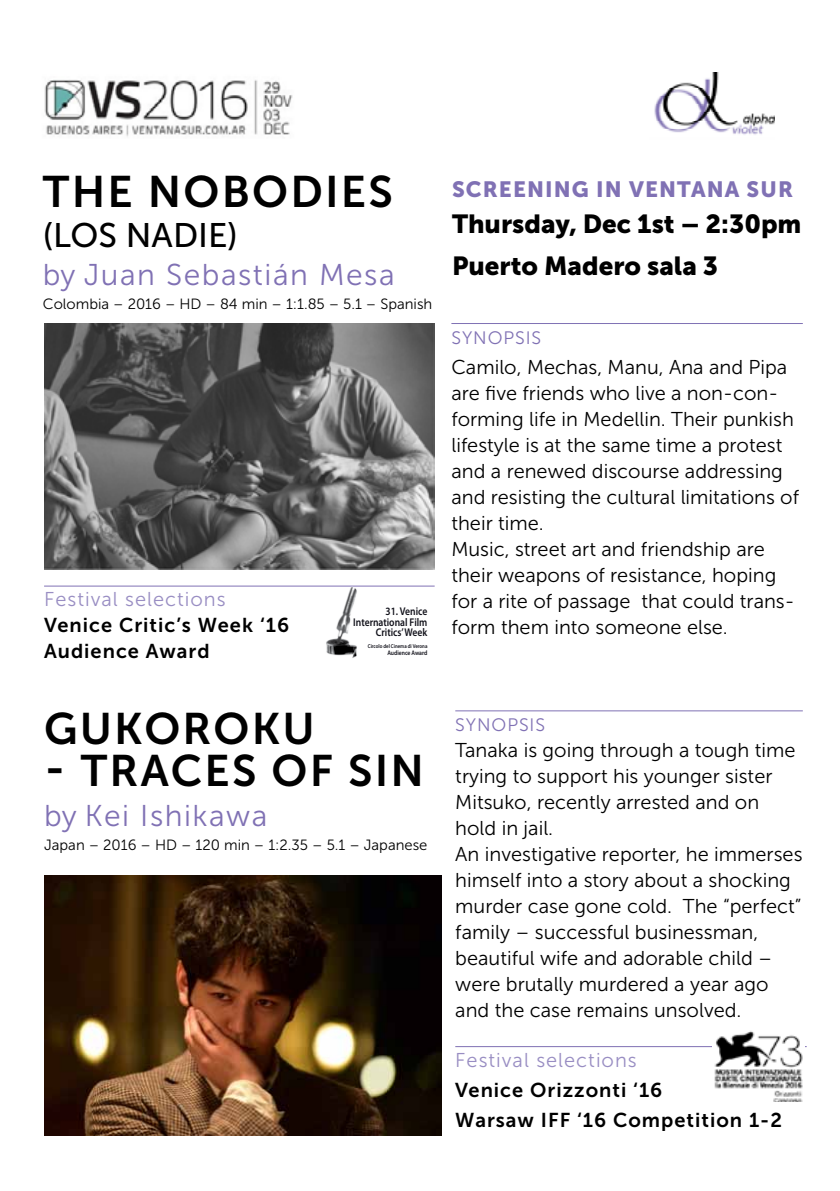
<style>
.page{position:relative;width:840px;height:1191px;background:#fff}
.page>*{position:absolute;margin:0;border:0;box-sizing:border-box;transform-origin:0 0}
.t1{font:44px "Museo Sans 700";letter-spacing:.05em;color:#000}
.t2{font:34px "Museo Sans 500";color:#000}
.t3{font:30px "Museo Sans 300";letter-spacing:.05em;color:#8071b4}
.t4{font:26px/42px "Museo Sans 900";color:#000}
.t5{font:22px "Museo Sans 900";letter-spacing:.05em;color:#8071b4}
.t6{font:20px/26px "Museo Sans 300";color:#000}
.t7{font:20px/26px "Museo Sans 700";letter-spacing:.05em;color:#000}
.t8{font:20px "Museo Sans 300";letter-spacing:.05em;color:#998ec3}
.t9{font:18px "Museo Sans 300";letter-spacing:.05em;color:#8071b4}
.t10{font:14.8px "Museo Sans 300";color:#000}
.t11{font:600 11.2px/10.6px "Myriad Pro";color:#11111a;text-align:right;scale:.86 1}
.t12{font:600 6.6px "Myriad Pro";color:#11111a;scale:.86 1}
.t13{font:600 5.6px "Myriad Pro";color:#11111a;scale:.86 1}
</style>
<div class="page">
<img style="left:654px;top:72px;width:120px;height:63px">
<img style="left:44px;top:80px;width:249px;height:57px">
<hr style="left:451px;top:323px;width:351px;height:1px;background:#8071b4">
<img style="left:44px;top:323px;width:390px;height:246px">
<hr style="left:44px;top:586px;width:390px;height:1px;background:#8071b4">
<img style="left:321px;top:585px;width:40px;height:73px">
<hr style="left:455px;top:710px;width:347px;height:1px;background:#8071b4">
<img style="left:44px;top:875px;width:397px;height:260px">
<hr style="left:455px;top:1046px;width:351px;height:1px;background:#8071b4">
<img style="left:711px;top:1031px;width:93px;height:70px">
<h1 class="t1" style="left:43px;top:168px;width:351px">THE NOBODIES</h1>
<h2 class="t2" style="left:43px;top:217px;width:196px">(LOS NADIE)</h2>
<h3 class="t3" style="left:43px;top:259px;width:353px">by Juan Sebastián Mesa</h3>
<p class="t10" style="left:43px;top:296px;width:391px">Colombia – 2016 – HD – 84 min – 1:1.85 – 5.1 – Spanish</p>
<p class="t8" style="left:44px;top:588px;width:183px">Festival selections</p>
<p class="t7" style="left:44px;top:612px;width:246px">Venice Critic’s Week ‘16<br>Audience Award</p>
<p class="t11" style="left:353px;top:606px;width:88px">31. Venice<br>International Film<br>Critics’ Week</p>
<p class="t13" style="left:368px;top:643px;width:71px">Circolo del Cinema di Verona</p>
<p class="t12" style="left:387px;top:648px;width:48px">Audience Award</p>
<p class="t5" style="left:452px;top:177px;width:337px">SCREENING in ventana sur</p>
<h3 class="t4" style="left:452px;top:203px;width:351px">Thursday, Dec 1st – 2:30pm<br>Puerto Madero sala 3</h3>
<p class="t9" style="left:451px;top:328px;width:89px">Synopsis</p>
<p class="t6" style="left:451px;top:354px;width:349px">Camilo, Mechas, Manu, Ana and Pipa are five friends who live a non-con&shy;forming life in Medellin. Their punkish lifestyle is at the same time a protest and a renewed discourse addressing and resisting the cultural limitations of their time.<br>Music, street art and friendship are their weapons of resistance, hoping for a rite of passage that could trans&shy;form them into someone else.</p>
<h1 class="t1" style="left:44px;top:704px;width:272px">Gukoroku</h1>
<h1 class="t1" style="left:44px;top:746px;width:381px">- TRACES OF SIN</h1>
<h3 class="t3" style="left:44px;top:799px;width:225px">by Kei I shikawa</h3>
<p class="t10" style="left:44px;top:836px;width:384px">Japan – 2016 – HD – 120 min – 1:2.35 – 5.1 – Japanese</p>
<p class="t9" style="left:455px;top:715px;width:89px">Synopsis</p>
<p class="t6" style="left:455px;top:737px;width:348px">Tanaka is going through a tough time trying to support his younger sister Mitsuko, recently arrested and on hold in jail.<br>An investigative reporter, he immerses himself into a story about a shocking murder case gone cold. The “perfect” family – successful businessman, beautiful wife and adorable child – were brutally murdered a year ago and the case remains unsolved.</p>
<p class="t8" style="left:455px;top:1049px;width:183px">Festival selections</p>
<p class="t7" style="left:455px;top:1074px;width:328px;line-height:30px">Venice Orizzonti ‘16<br>Warsaw IFF ‘16 Competition 1-2</p>
</div>
